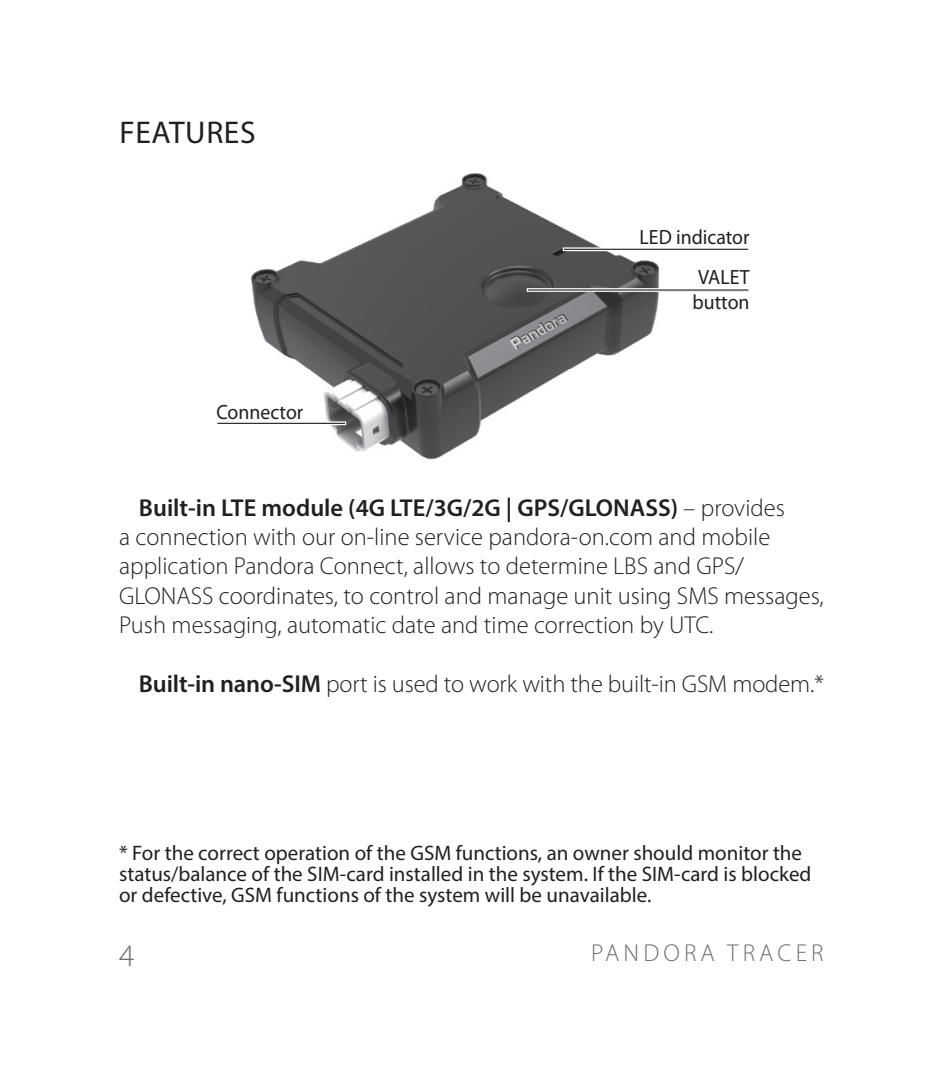
<style>
.page{position:relative;width:943px;height:1092px;background:#fff}
.page>*{position:absolute;margin:0;border:0;box-sizing:border-box;transform-origin:0 0}
.t1{font:31.5px "Myriad Pro";letter-spacing:.02em;color:#231f20}
.t2{font:300 31.5px "Myriad Pro";color:#6d6e71}
.t3{font:300 24.5px/29.4px "Myriad Pro";color:#231f20}
.t4{font:300 24.5px "Myriad Pro";letter-spacing:.17em;color:#6d6e71}
.t5{font:21px/21px "Myriad Pro";color:#231f20}
.t6{font:20.65px/24.8px "Myriad Pro";color:#231f20;scale:.96 1}
.s1{font-weight:600}
</style>
<div class="page">
<img style="left:251px;top:173px;width:409px;height:287px">
<svg style="left:562px;top:247px;width:187px;height:4px"></svg>
<svg style="left:526px;top:288px;width:223px;height:4px"></svg>
<svg style="left:217px;top:421px;width:129px;height:4px"></svg>
<p class="t1" style="left:119px;top:120px;width:138px">FEATURES</p>
<p class="t6" style="left:216px;top:399px;width:92px">Connector</p>
<p class="t6" style="left:639px;top:224px;width:116px">LED indicator</p>
<p class="t6" style="left:692px;top:265px;width:61px">VALET button</p>
<p class="t3" style="left:119px;top:494px;width:706px;text-indent:20px"><span class="s1">Built-in LTE module (4G LTE/3G/2G | GPS/GLONASS)</span> – provides<br>a connection with our on-line service pandora-on.com and mobile application Pandora Connect, allows to determine LBS and GPS/ GLONASS coordinates, to control and manage unit using SMS messages, Push messaging, automatic date and time correction by UTC.</p>
<p class="t3" style="left:139px;top:671px;width:686px"><span class="s1">Built-in nano-SIM</span> port is used to work with the built-in GSM modem.*</p>
<p class="t5" style="left:119px;top:844px;width:693px">* For the correct operation of the GSM functions, an owner should monitor the status/balance of the SIM-card installed in the system. If the SIM-card is blocked or defective, GSM functions of the system will be unavailable.</p>
<p class="t2" style="left:119px;top:943px;width:17px">4</p>
<p class="t4" style="left:591px;top:943px;width:234px">PANDORA TRACER</p>
</div>
